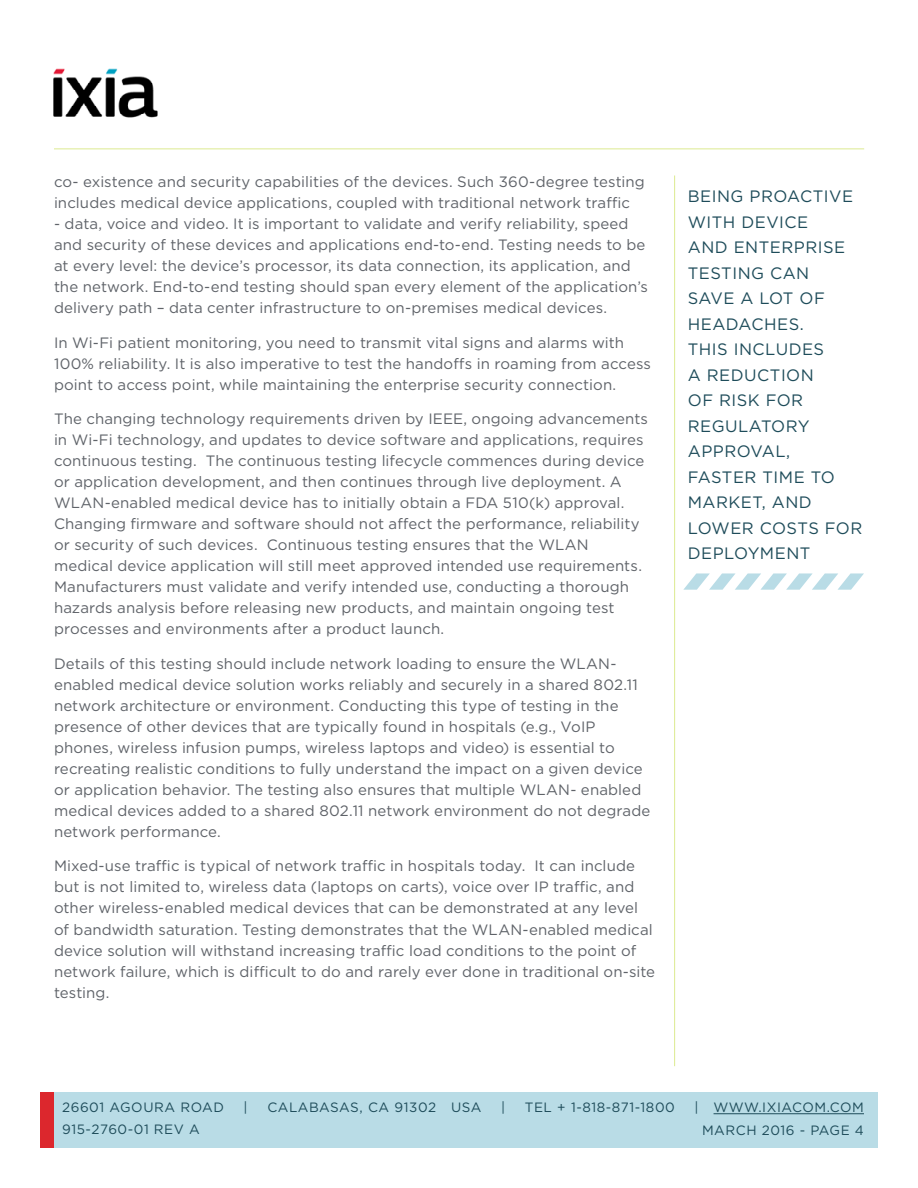
<style>
.page{position:relative;width:918px;height:1188px;background:#fff}
.page>*{position:absolute;margin:0;border:0;box-sizing:border-box;transform-origin:0 0}
.Right_Side{font:16.5px/25.5px "Gotham";letter-spacing:.03em;color:#1e4c5a}
.Body{font:15px/21px "Gotham";letter-spacing:.005em;color:#5f6369}
.t1{font:13.5px "Gotham";letter-spacing:.04em;color:#1e4c5a}
</style>
<div class="page">
<hr style="left:54px;top:148px;width:810px;height:1px;background:#dcea90">
<img style="left:53px;top:68px;width:105px;height:50px">
<hr style="left:674px;top:176px;width:1px;height:890px;background:#dcea90">
<div style="left:40px;top:1093px;width:838px;height:55px;background:#b9dce6"></div>
<hr style="left:714px;top:1113px;width:150px;height:1px;background:#1e4c5a">
<div style="left:40px;top:1093px;width:14px;height:55px;background:#dc272d"></div>
<svg style="left:683px;top:573px;width:181px;height:17px"></svg>
<p class="Body" style="left:54px;top:171px;width:592px">co- existence and security capabilities of the devices. Such 360-degree testing includes medical device applications, coupled with traditional network traffic</p>
<p class="Body" style="left:54px;top:213px;width:596px">- data, voice and video. It is important to validate and verify reliability, speed and security of these devices and applications end-to-end. Testing needs to be at every level: the device’s processor, its data connection, its application, and the network. End-to-end testing should span every element of the application’s delivery path – data center infrastructure to on-premises medical devices.</p>
<p class="Body" style="left:54px;top:332px;width:599px">In Wi-Fi patient monitoring, you need to transmit vital signs and alarms with<br>100% reliability. It is also imperative to test the handoffs in roaming from access point to access point, while maintaining the enterprise security connection.</p>
<p class="Body" style="left:54px;top:408px;width:596px">The changing technology requirements driven by IEEE, ongoing advancements in Wi-Fi technology, and updates to device software and applications, requires continuous testing. The continuous testing lifecycle commences during device or application development, and then continues through live deployment. A WLAN-enabled medical device has to initially obtain a FDA 510(k) approval.<br>Changing firmware and software should not affect the performance, reliability or security of such devices. Continuous testing ensures that the WLAN medical device application will still meet approved intended use requirements.<br>Manufacturers must validate and verify intended use, conducting a thorough hazards analysis before releasing new products, and maintain ongoing test processes and environments after a product launch.</p>
<p class="Body" style="left:54px;top:653px;width:598px">Details of this testing should include network loading to ensure the WLAN&shy;enabled medical device solution works reliably and securely in a shared 802.11 network architecture or environment. Conducting this type of testing in the presence of other devices that are typically found in hospitals (e.g., VoIP phones, wireless infusion pumps, wireless laptops and video) is essential to recreating realistic conditions to fully understand the impact on a given device or application behavior. The testing also ensures that multiple WLAN- enabled medical devices added to a shared 802.11 network environment do not degrade network performance.</p>
<p class="Body" style="left:54px;top:855px;width:603px">Mixed-use traffic is typical of network traffic in hospitals today. It can include but is not limited to, wireless data (laptops on carts), voice over IP traffic, and other wireless-enabled medical devices that can be demonstrated at any level of bandwidth saturation. Testing demonstrates that the WLAN-enabled medical device solution will withstand increasing traffic load conditions to the point of network failure, which is difficult to do and rarely ever done in traditional on-site testing.</p>
<p class="Right_Side" style="left:688px;top:183px;width:176px">BEING PROACTIVE<br>WITH DEVICE<br>AND ENTERPRISE<br>TESTING CAN<br>SAVE A LOT OF<br>HEADACHES.<br>THIS INCLUDES<br>A REDUCTION<br>OF RISK FOR<br>REGULATORY<br>APPROVAL,<br>FASTER TIME TO<br>MARKET, AND<br>LOWER COSTS FOR<br>DEPLOYMENT</p>
<p class="t1" style="left:62px;top:1099px;width:163px">26601 AGOURA ROAD</p>
<p class="t1" style="left:244px;top:1099px;width:6px">|</p>
<p class="t1" style="left:267px;top:1099px;width:216px">CALABASAS, CA 91302 USA</p>
<p class="t1" style="left:501px;top:1099px;width:6px">|</p>
<p class="t1" style="left:525px;top:1099px;width:151px">TEL + 1-818-871-1800</p>
<p class="t1" style="left:695px;top:1099px;width:171px">| WWW.IXIACOM.COM</p>
<p class="t1" style="left:62px;top:1121px;width:139px">915-2760-01 REV A</p>
<p class="t1" style="left:702px;top:1121px;width:163px">MARCH 2016 - PAGE 4</p>
</div>
